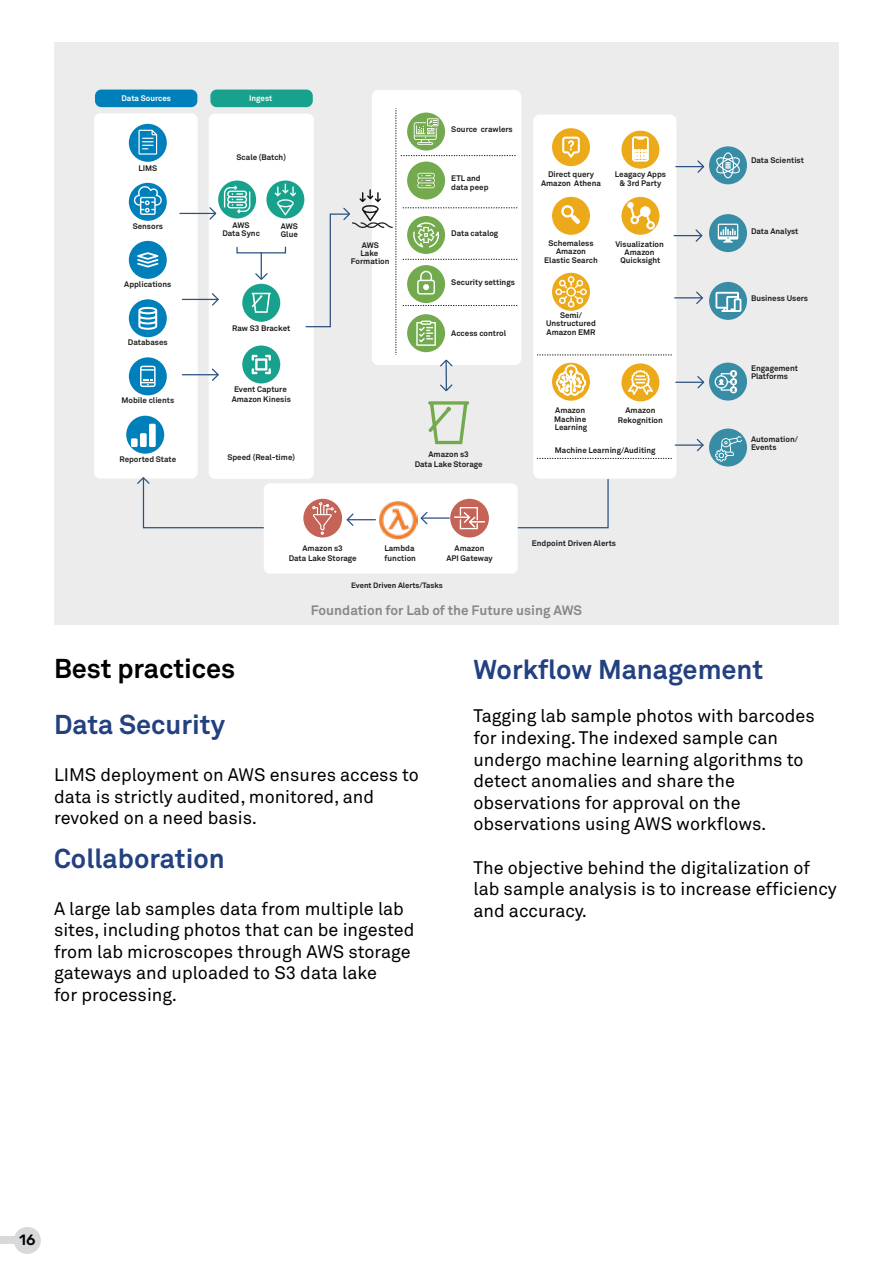
<style>
.page{position:relative;width:893px;height:1263px;background:#fff}
.page>*{position:absolute;margin:0;border:0;box-sizing:border-box;transform-origin:0 0}
.t1{font:700 27px "Wipro Akkurat";color:#234181}
.t2{font:700 27px "Wipro Akkurat";color:#000}
.t3{font:18px/21.6px "Wipro Akkurat";color:#000}
.t4{font:500 15px "Rubik";color:#000}
.t5{font:700 13.5px "Wipro Akkurat";color:#888}
.t6{font:700 7.95px/8.2px "Wipro Akkurat";color:#1d1d1b;text-align:center}
.t7{font:700 7.95px "Wipro Akkurat";color:#fff}
.t8{font:700 7.65px "Wipro Akkurat";color:#1d1d1b}
</style>
<div class="page">
<div style="left:54px;top:42px;width:785px;height:583px;background:#ececec"></div>
<div style="left:372px;top:90px;width:149px;height:275px;background:#fff;border-radius:6px"></div>
<svg style="left:518px;top:479px;width:91px;height:50px"></svg>
<div style="left:94px;top:113px;width:104px;height:365px;background:#fff;border-radius:6px"></div>
<div style="left:209px;top:114px;width:105px;height:365px;background:#fff;border-radius:6px"></div>
<div style="left:210px;top:90px;width:103px;height:17px;background:#18a28d;border-radius:6px"></div>
<div style="left:533px;top:115px;width:143px;height:364px;background:#fff;border-radius:6px"></div>
<div style="left:264px;top:483px;width:254px;height:91px;background:#fff;border-radius:6px"></div>
<div style="left:95px;top:90px;width:102px;height:17px;background:#0080bb;border-radius:6px"></div>
<div style="left:129px;top:124px;width:38px;height:38px;background:#0080bb;border-radius:50%"></div>
<svg style="left:138px;top:130px;width:19px;height:25px"></svg>
<div style="left:129px;top:183px;width:38px;height:38px;background:#0080bb;border-radius:50%"></div>
<svg style="left:133px;top:185px;width:29px;height:30px"></svg>
<div style="left:129px;top:241px;width:38px;height:38px;background:#0080bb;border-radius:50%"></div>
<svg style="left:137px;top:252px;width:21px;height:15px"></svg>
<div style="left:129px;top:299px;width:38px;height:38px;background:#0080bb;border-radius:50%"></div>
<svg style="left:138px;top:307px;width:19px;height:23px"></svg>
<div style="left:129px;top:357px;width:38px;height:38px;background:#0080bb;border-radius:50%"></div>
<svg style="left:140px;top:366px;width:16px;height:21px"></svg>
<div style="left:126px;top:416px;width:38px;height:38px;background:#0080bb;border-radius:50%"></div>
<svg style="left:131px;top:424px;width:25px;height:23px"></svg>
<div style="left:242px;top:345px;width:38px;height:38px;background:#18a28d;border-radius:50%"></div>
<svg style="left:252px;top:355px;width:19px;height:19px"></svg>
<div style="left:303px;top:499px;width:39px;height:38px;background:#c56356;border-radius:50%"></div>
<div style="left:450px;top:499px;width:39px;height:38px;background:#c56356;border-radius:50%"></div>
<img style="left:379px;top:501px;width:38px;height:38px">
<svg style="left:454px;top:507px;width:31px;height:22px"></svg>
<svg style="left:218px;top:180px;width:38px;height:38px"></svg>
<svg style="left:224px;top:186px;width:26px;height:27px"></svg>
<div style="left:266px;top:180px;width:38px;height:38px;background:#18a28d;border-radius:50%"></div>
<svg style="left:275px;top:184px;width:21px;height:31px"></svg>
<div style="left:242px;top:284px;width:38px;height:38px;background:#18a28d;border-radius:50%"></div>
<svg style="left:251px;top:293px;width:20px;height:20px"></svg>
<svg style="left:428px;top:401px;width:42px;height:43px"></svg>
<div style="left:621px;top:131px;width:38px;height:38px;background:#eca919;border-radius:50%"></div>
<svg style="left:632px;top:137px;width:17px;height:24px"></svg>
<div style="left:552px;top:128px;width:38px;height:38px;background:#eca919;border-radius:50%"></div>
<svg style="left:562px;top:137px;width:18px;height:21px"></svg>
<div style="left:552px;top:197px;width:38px;height:38px;background:#eca919;border-radius:50%"></div>
<svg style="left:561px;top:205px;width:19px;height:19px"></svg>
<div style="left:621px;top:197px;width:38px;height:38px;background:#eca919;border-radius:50%"></div>
<svg style="left:627px;top:202px;width:28px;height:27px"></svg>
<div style="left:552px;top:273px;width:38px;height:38px;background:#eca919;border-radius:50%"></div>
<svg style="left:555px;top:276px;width:32px;height:32px"></svg>
<div style="left:552px;top:363px;width:38px;height:38px;background:#eca919;border-radius:50%"></div>
<svg style="left:556px;top:364px;width:30px;height:32px"></svg>
<div style="left:709px;top:146px;width:38px;height:38px;background:#378ca6;border-radius:50%"></div>
<svg style="left:716px;top:152px;width:24px;height:26px"></svg>
<div style="left:709px;top:214px;width:38px;height:38px;background:#378ca6;border-radius:50%"></div>
<svg style="left:718px;top:224px;width:20px;height:19px"></svg>
<div style="left:709px;top:282px;width:38px;height:38px;background:#378ca6;border-radius:50%"></div>
<svg style="left:716px;top:292px;width:25px;height:20px"></svg>
<div style="left:709px;top:363px;width:38px;height:38px;background:#378ca6;border-radius:50%"></div>
<svg style="left:715px;top:370px;width:22px;height:23px"></svg>
<div style="left:709px;top:429px;width:38px;height:37px;background:#378ca6;border-radius:50%"></div>
<svg style="left:715px;top:436px;width:27px;height:26px"></svg>
<div style="left:621px;top:363px;width:38px;height:38px;background:#eca919;border-radius:50%"></div>
<svg style="left:628px;top:370px;width:25px;height:25px"></svg>
<hr style="left:180px;top:213px;width:36px;height:1px;background:#2d5180">
<svg style="left:208px;top:207px;width:9px;height:13px"></svg>
<svg style="left:676px;top:160px;width:29px;height:13px"></svg>
<svg style="left:674px;top:229px;width:29px;height:13px"></svg>
<svg style="left:675px;top:291px;width:28px;height:13px"></svg>
<svg style="left:676px;top:376px;width:29px;height:13px"></svg>
<hr style="left:675px;top:444px;width:28px;height:2px;background:#2d5180">
<svg style="left:695px;top:439px;width:9px;height:13px"></svg>
<hr style="left:182px;top:299px;width:36px;height:1px;background:#2d5180">
<svg style="left:211px;top:293px;width:8px;height:13px"></svg>
<svg style="left:236px;top:246px;width:51px;height:34px"></svg>
<svg style="left:137px;top:476px;width:199px;height:59px"></svg>
<hr style="left:445px;top:361px;width:2px;height:29px;background:#2d5180">
<svg style="left:440px;top:383px;width:13px;height:9px"></svg>
<hr style="left:182px;top:374px;width:36px;height:1px;background:#2d5180">
<svg style="left:211px;top:368px;width:8px;height:13px"></svg>
<svg style="left:346px;top:513px;width:29px;height:13px"></svg>
<hr style="left:421px;top:517px;width:28px;height:2px;background:#2d5180">
<svg style="left:420px;top:511px;width:9px;height:14px"></svg>
<svg style="left:537px;top:355px;width:135px;height:1px"></svg>
<svg style="left:537px;top:458px;width:135px;height:1px"></svg>
<svg style="left:305px;top:108px;width:213px;height:260px"></svg>
<div style="left:0;top:1237px;width:21px;height:7px;background:#d8d9da"></div>
<div style="left:14px;top:1227px;width:27px;height:27px;background:#d8d9da;border-radius:50%"></div>
<p class="t7" style="left:121px;top:93px;width:51px">Data Sources</p>
<p class="t7" style="left:249px;top:93px;width:25px">Ingest</p>
<p class="t6" style="left:451px;top:125px;width:63px">Source crawlers</p>
<p class="t6" style="left:237px;top:153px;width:51px">Scale (Batch)</p>
<p class="t6" style="left:751px;top:156px;width:54px">Data Scientist</p>
<p class="t6" style="left:138px;top:164px;width:20px">LIMS</p>
<p class="t6" style="left:451px;top:174px;width:39px;text-align:left">ETL and data peep</p>
<p class="t6" style="left:541px;top:169px;width:61px;line-height:9.6px">Direct query<br>Amazon Athena</p>
<p class="t6" style="left:615px;top:169px;width:53px;line-height:9.6px">Leagacy Apps &amp; 3rd Party</p>
<p class="t6" style="left:133px;top:222px;width:32px">Sensors</p>
<p class="t6" style="left:222px;top:221px;width:39px">AWS<br>Data Sync</p>
<p class="t6" style="left:281px;top:222px;width:19px;text-align:left">AWS<br>Glue</p>
<p class="t6" style="left:451px;top:229px;width:49px">Data catalog</p>
<p class="t6" style="left:751px;top:227px;width:49px">Data Analyst</p>
<p class="t6" style="left:351px;top:241px;width:40px">AWS<br>Lake<br>Formation</p>
<p class="t6" style="left:544px;top:239px;width:55px">Schemaless<br>Amazon<br>Elastic Search</p>
<p class="t6" style="left:615px;top:240px;width:50px">Visualization<br>Amazon<br>Quicksight</p>
<p class="t6" style="left:124px;top:280px;width:49px">Applications</p>
<p class="t6" style="left:451px;top:278px;width:65px">Security settings</p>
<p class="t6" style="left:751px;top:294px;width:59px">Business Users</p>
<p class="t6" style="left:232px;top:324px;width:60px">Raw S3 Bracket</p>
<p class="t6" style="left:451px;top:329px;width:56px">Access control</p>
<p class="t6" style="left:546px;top:311px;width:51px">Semi/<br>Unstructured<br>Amazon EMR</p>
<p class="t6" style="left:128px;top:338px;width:41px">Databases</p>
<p class="t6" style="left:751px;top:364px;width:48px;text-align:left">Engagement<br>Platforms</p>
<p class="t6" style="left:121px;top:396px;width:54px">Mobile clients</p>
<p class="t6" style="left:232px;top:384px;width:61px;line-height:9.6px;text-align:left">Event Capture<br>Amazon Kinesis</p>
<p class="t6" style="left:119px;top:454px;width:58px">Reported State</p>
<p class="t6" style="left:227px;top:453px;width:69px">Speed (Real-time)</p>
<p class="t6" style="left:415px;top:450px;width:69px;line-height:9.6px">Amazon s3<br>Data Lake Storage</p>
<p class="t6" style="left:554px;top:406px;width:35px;text-align:left">Amazon<br>Machine<br>Learning</p>
<p class="t6" style="left:618px;top:406px;width:46px;line-height:9.6px">Amazon<br>Rekognition</p>
<p class="t6" style="left:555px;top:446px;width:102px">Machine Learning/Auditing</p>
<p class="t6" style="left:751px;top:435px;width:48px;text-align:left">Automation/<br>Events</p>
<p class="t6" style="left:289px;top:543px;width:69px;line-height:9.6px">Amazon s3<br>Data Lake Storage</p>
<p class="t6" style="left:384px;top:543px;width:33px;line-height:9.6px;text-align:left">Lambda function</p>
<p class="t6" style="left:446px;top:543px;width:48px;line-height:9.6px">Amazon<br>API Gateway</p>
<p class="t6" style="left:532px;top:539px;width:86px">Endpoint Driven Alerts</p>
<p class="t8" style="left:351px;top:581px;width:93px">Event Driven Alerts/Tasks</p>
<h3 class="t5" style="left:311px;top:602px;width:273px">Foundation for Lab of the Future using AWS</h3>
<h1 class="t2" style="left:54px;top:652px;width:183px">Best practices</h1>
<h1 class="t1" style="left:54px;top:707px;width:172px">Data Security</h1>
<h2 class="t3" style="left:54px;top:764px;width:366px">LIMS deployment on AWS ensures access to data is strictly audited, monitored, and revoked on a need basis.</h2>
<h1 class="t1" style="left:54px;top:842px;width:172px">Collaboration</h1>
<h2 class="t3" style="left:54px;top:898px;width:362px">A large lab samples data from multiple lab sites, including photos that can be ingested from lab microscopes through AWS storage gateways and uploaded to S3 data lake<br>for processing.</h2>
<h1 class="t1" style="left:473px;top:653px;width:291px">Workflow Management</h1>
<h2 class="t3" style="left:473px;top:705px;width:343px">Tagging lab sample photos with barcodes for indexing. The indexed sample can undergo machine learning algorithms to detect anomalies and share the observations for approval on the observations using AWS workflows.</h2>
<h2 class="t3" style="left:473px;top:856px;width:365px">The objective behind the digitalization of lab sample analysis is to increase efficiency and accuracy.</h2>
<h3 class="t4" style="left:19px;top:1231px;width:18px">16</h3>
</div>
